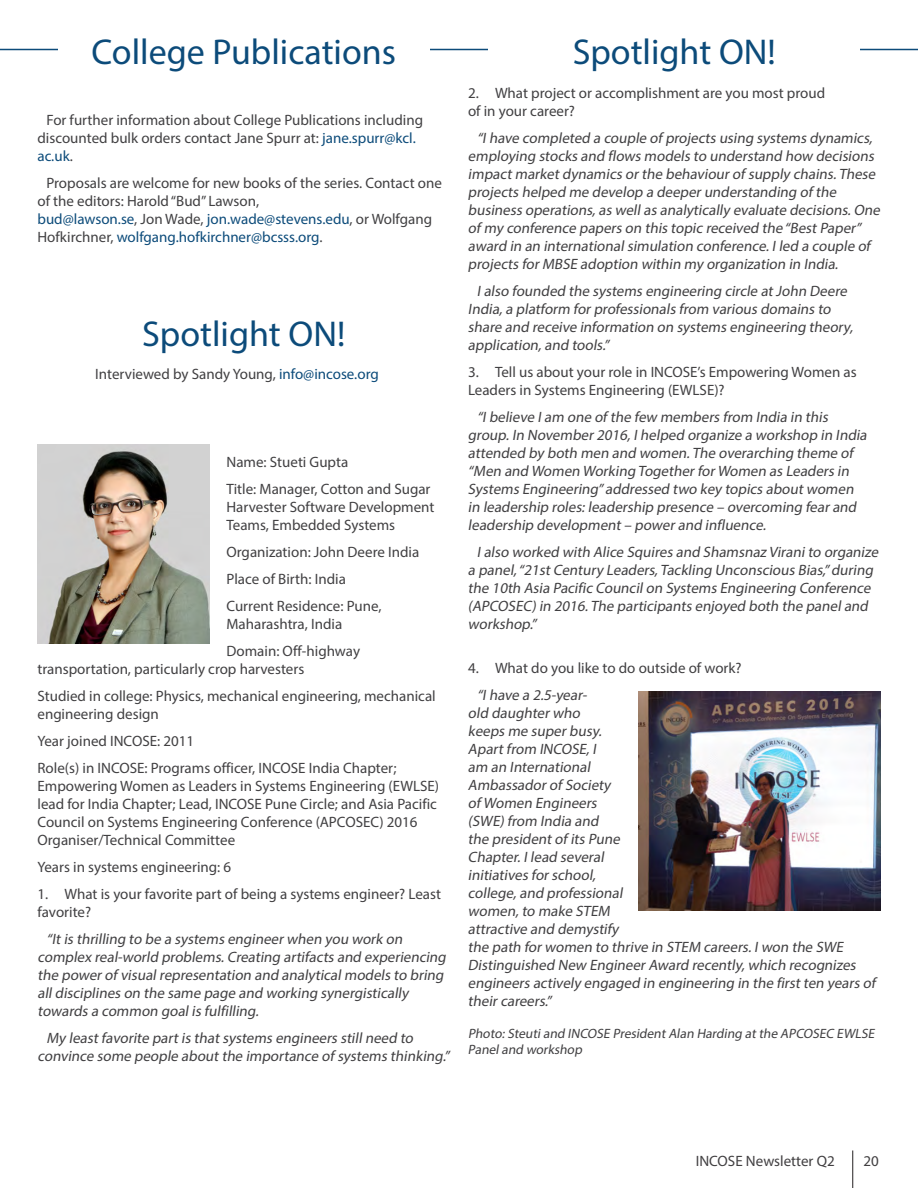
<style>
.page{position:relative;width:918px;height:1188px;background:#fff}
.page>*{position:absolute;margin:0;border:0;box-sizing:border-box;transform-origin:0 0}
.Page_Title{font:36px "Myriad Pro";color:#0c4b7a}
.paragraph{font:italic 15px/18px "Myriad Pro";color:#414042}
.paragraph-2{font:15px/18px "Myriad Pro";color:#414042}
.t1{font:15px "Myriad Pro";color:#413f41}
.copyright_photo_subt{font:italic 13.5px/16.2px "Myriad Pro";color:#414042}
.s1{color:#0c4b7a}
</style>
<div class="page">
<hr style="left:853px;top:1150px;width:1px;height:38px;background:#231f20">
<hr style="left:0;top:49px;width:918px;height:1px;background:#0c4b7a">
<div style="left:58px;top:21px;width:372px;height:58px;background:#fff"></div>
<img style="left:38px;top:445px;width:172px;height:199px">
<div style="left:488px;top:21px;width:372px;height:58px;background:#fff"></div>
<img style="left:638px;top:692px;width:242px;height:218px">
<p class="Page_Title" style="left:91px;top:30px;width:306px">College Publications</p>
<p class="paragraph-2" style="left:38px;top:111px;width:387px;text-indent:9px">For further information about College Publications including discounted bulk orders contact Jane Spurr at: <span class="s1">jane.spurr@kcl. ac.uk</span>.</p>
<p class="paragraph-2" style="left:37px;top:174px;width:406px;text-indent:9px">Proposals are welcome for new books of the series. Contact one of the editors: Harold “Bud” Lawson,<br><span class="s1">bud@lawson.se</span>, Jon Wade, <span class="s1">jon.wade@stevens.edu</span>, or Wolfgang Hofkirchner, <span class="s1">wolfgang.hofkirchner@bcsss.org</span>.</p>
<p class="Page_Title" style="left:142px;top:312px;width:205px">Spotlight ON!</p>
<p class="paragraph-2" style="left:95px;top:365px;width:285px">Interviewed by Sandy Young, <span class="s1">info@incose.org</span></p>
<p class="paragraph-2" style="left:226px;top:453px;width:123px">Name: Stueti Gupta</p>
<p class="paragraph-2" style="left:226px;top:480px;width:210px">Title: Manager, Cotton and Sugar<br>Harvester Software Development<br>Teams, Embedded Systems</p>
<p class="paragraph-2" style="left:226px;top:543px;width:194px">Organization: John Deere India</p>
<p class="paragraph-2" style="left:226px;top:570px;width:121px">Place of Birth: India</p>
<p class="paragraph-2" style="left:226px;top:597px;width:157px">Current Residence: Pune,<br>Maharashtra, India</p>
<p class="paragraph-2" style="left:37px;top:642px;width:324px;text-indent:189px">Domain: Off-highway transportation, particularly crop harvesters</p>
<p class="paragraph-2" style="left:37px;top:687px;width:400px">Studied in college: Physics, mechanical engineering, mechanical engineering design</p>
<p class="paragraph-2" style="left:37px;top:732px;width:158px">Year joined INCOSE: 2011</p>
<p class="paragraph-2" style="left:37px;top:759px;width:403px">Role(s) in INCOSE: Programs officer, INCOSE India Chapter; Empowering Women as Leaders in Systems Engineering (EWLSE) lead for India Chapter; Lead, INCOSE Pune Circle; and Asia Pacific Council on Systems Engineering Conference (APCOSEC) 2016<br>Organiser/Technical Committee</p>
<p class="paragraph-2" style="left:37px;top:858px;width:195px">Years in systems engineering: 6</p>
<p class="paragraph-2" style="left:38px;top:885px;width:405px">1. What is your favorite part of being a systems engineer? Least favorite?</p>
<p class="paragraph" style="left:37px;top:930px;width:413px;text-indent:9px">“Itis thrilling to be a systems engineerwhen you work on complex real-world problems.Creating artifacts and experiencing the powerof visualrepresentation and analyticalmodels to bring alldisciplines on the same page and working synergistically towards a common goalis fulfilling.</p>
<p class="paragraph" style="left:37px;top:1029px;width:416px;text-indent:9px">My leastfavorite partis thatsystems engineers stillneed to convince some people aboutthe importance of systems thinking.”</p>
<p class="Page_Title" style="left:573px;top:30px;width:205px">Spotlight ON!</p>
<p class="paragraph-2" style="left:468px;top:84px;width:359px">2. What project or accomplishment are you most proud of in your career?</p>
<p class="paragraph" style="left:468px;top:129px;width:416px;text-indent:9px">“Ihave completed a couple of projects using systems dynamics, employing stocks and flows models to understand how decisions impactmarketdynamics orthe behaviourof supply chains.These projects helped me develop a deeperunderstanding of the business operations,as wellas analytically evaluate decisions.One of my conference papers on this topic received the “BestPaper” award in an internationalsimulation conference.Iled a couple of projects forMBSE adoption within my organization in India.</p>
<p class="paragraph" style="left:468px;top:282px;width:389px;text-indent:9px">Ialso founded the systems engineering circle atJohn Deere India,a platform forprofessionals from various domains to share and receive information on systems engineering theory, application,and tools.”</p>
<p class="paragraph-2" style="left:468px;top:363px;width:390px">3. Tell us about your role in INCOSE’s Empowering Women as<br>Leaders in Systems Engineering (EWLSE)?</p>
<p class="paragraph" style="left:468px;top:408px;width:403px;text-indent:9px">“Ibelieve Iam one of the few members from India in this group.In November2016,Ihelped organize a workshop in India attended by both men and women.The overarching theme of “Men and Women Working TogetherforWomen as Leaders in Systems Engineering”addressed two key topics aboutwomen in leadership roles:leadership presence – overcoming fearand leadership development– powerand influence.</p>
<p class="paragraph" style="left:468px;top:543px;width:415px;text-indent:9px">Ialso worked with Alice Squires and Shamsnaz Viranito organize a panel,“21stCentury Leaders,Tackling Unconscious Bias,”during the 10th Asia Pacific Councilon Systems Engineering Conference (APCOSEC)in 2016.The participants enjoyed both the paneland workshop.”</p>
<p class="paragraph-2" style="left:468px;top:658px;width:275px">4. What do you like to do outside of work?</p>
<p class="paragraph" style="left:468px;top:685px;width:409px;text-indent:9px">“Ihave a 2.5-year-<br>old daughterwho<br>keeps me superbusy.<br>Apartfrom INCOSE,I<br>am an International<br>Ambassadorof Society<br>of Women Engineers<br>(SWE)from India and<br>the presidentof its Pune<br>Chapter.Ilead several<br>initiatives forschool,<br>college,and professional<br>women,to make STEM<br>attractive and demystify<br>the path forwomen to thrive in STEM careers.Iwon the SWE<br>Distinguished New EngineerAward recently,which recognizes engineers actively engaged in engineering in the firstten years of theircareers.”</p>
<p class="copyright_photo_subt" style="left:468px;top:1025px;width:411px">Photo:Steutiand INCOSE PresidentAlan Harding atthe APCOSEC EWLSE<br>Paneland workshop</p>
<p class="t1" style="left:696px;top:1152px;width:140px">INCOSE Newsletter Q2</p>
<p class="t1" style="left:864px;top:1152px;width:17px">20</p>
</div>
